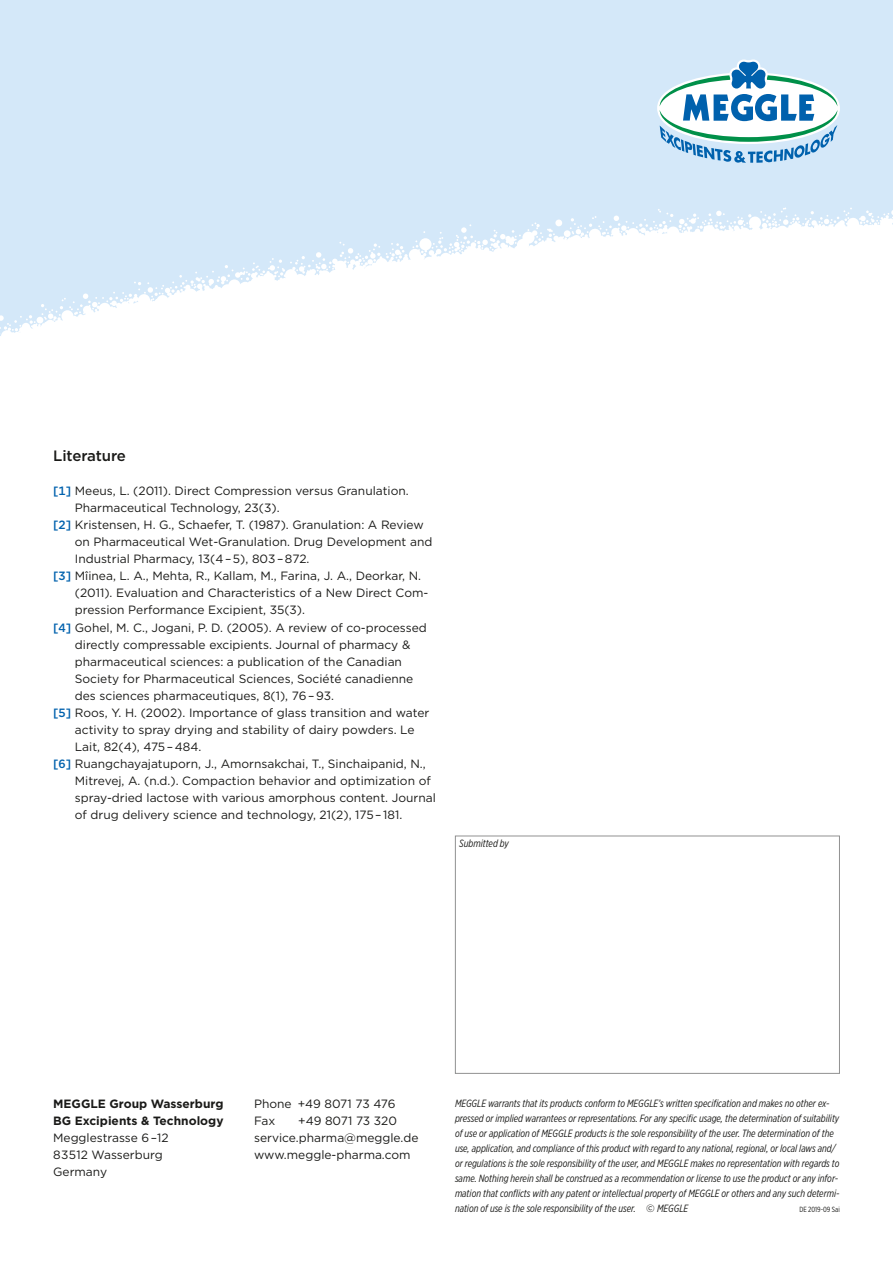
<style>
.page{position:relative;width:893px;height:1263px;background:#fff}
.page>*{position:absolute;margin:0;border:0;box-sizing:border-box;transform-origin:0 0}
.M_Subhead_10pt_4mm_G{font:500 15px "Gotham";letter-spacing:-.005em;color:#1a1a18}
.M_Copy_8pt_4mm_G{font:12px/17px "Gotham";color:#1a1a18}
.M_Copy_Head_8pt_4mm{font:700 12px/17px "Gotham";color:#1a1a18}
.M_Caption_Copy_7pt_1{font:italic 10.5px/15px "Gotham X Narrow";color:#1a1a18}
.M_Caption_Copy_7pt_1-2{font:7.5px "Gotham X Narrow";color:#1a1a18}
.s1{font-weight:500;color:#0061ad}
.s2{font-family:"Gotham";font-style:normal}
</style>
<div class="page">
<div style="left:0;top:0;width:893px;height:357px;background:#d4e8f9"></div>
<svg style="left:0;top:207px;width:893px;height:150px;fill:#fff"></svg>
<svg style="left:657px;top:60px;width:183px;height:103px"></svg>
<div style="left:455px;top:836px;width:385px;height:238px;border:1px solid #919292"></div>
<p class="M_Subhead_10pt_4mm_G" style="left:53px;top:446px;width:74px">Literature</p>
<p class="M_Copy_8pt_4mm_G" style="left:75px;top:482px;width:335px;text-indent:-22px"><span class="s1">[1]</span> Meeus, L. (2011). Direct Compression versus Granulation.<br>Pharmaceutical Technology, 23(3).</p>
<p class="M_Copy_8pt_4mm_G" style="left:75px;top:516px;width:359px;text-indent:-22px"><span class="s1">[2]</span> Kristensen, H. G., Schaefer, T. (1987). Granulation: A Review on Pharmaceutical Wet-Granulation. Drug Development and<br>Industrial Pharmacy, 13(4 – 5), 803 – 872.</p>
<p class="M_Copy_8pt_4mm_G" style="left:75px;top:567px;width:355px;text-indent:-22px"><span class="s1">[3]</span> Mîinea, L. A., Mehta, R., Kallam, M., Farina, J. A., Deorkar, N. (2011). Evaluation and Characteristics of a New Direct Com&shy;pression Performance Excipient, 35(3).</p>
<p class="M_Copy_8pt_4mm_G" style="left:75px;top:618px;width:353px;text-indent:-22px"><span class="s1">[4]</span> Gohel, M. C., Jogani, P. D. (2005). A review of co-processed directly compressable excipients. Journal of pharmacy &amp; pharmaceutical sciences: a publication of the Canadian Society for Pharmaceutical Sciences, Société canadienne des sciences pharmaceutiques, 8(1), 76 – 93.</p>
<p class="M_Copy_8pt_4mm_G" style="left:75px;top:703px;width:356px;text-indent:-22px"><span class="s1">[5]</span> Roos, Y. H. (2002). Importance of glass transition and water activity to spray drying and stability of dairy powders. Le<br>Lait, 82(4), 475 – 484.</p>
<p class="M_Copy_8pt_4mm_G" style="left:75px;top:755px;width:362px;text-indent:-22px"><span class="s1">[6]</span> Ruangchayajatuporn, J., Amornsakchai, T., Sinchaipanid, N., Mitrevej, A. (n.d.). Compaction behavior and optimization of spray-dried lactose with various amorphous content. Journal of drug delivery science and technology, 21(2), 175 – 181.</p>
<p class="M_Caption_Copy_7pt_1" style="left:459px;top:836px;width:51px">Submitted by</p>
<p class="M_Copy_Head_8pt_4mm" style="left:53px;top:1095px;width:172px">MEGGLE Group Wasserburg<br>BG Excipients &amp; Technology</p>
<p class="M_Copy_8pt_4mm_G" style="left:53px;top:1129px;width:117px">Megglestrasse 6 –12</p>
<p class="M_Copy_8pt_4mm_G" style="left:53px;top:1146px;width:111px">83512 Wasserburg</p>
<p class="M_Copy_8pt_4mm_G" style="left:53px;top:1163px;width:56px">Germany</p>
<p class="M_Copy_8pt_4mm_G" style="left:254px;top:1095px;width:143px">Phone +49 8071 73 476</p>
<p class="M_Copy_8pt_4mm_G" style="left:254px;top:1112px;width:23px">Fax</p>
<p class="M_Copy_8pt_4mm_G" style="left:298px;top:1112px;width:100px">+49 8071 73 320</p>
<p class="M_Copy_8pt_4mm_G" style="left:254px;top:1129px;width:166px">service.pharma@meggle.de</p>
<p class="M_Copy_8pt_4mm_G" style="left:254px;top:1146px;width:158px">www.meggle-pharma.com</p>
<p class="M_Caption_Copy_7pt_1" style="left:455px;top:1095px;width:386px">MEGGLE warrants that its products conform to MEGGLE’s written specification and makes no other ex&shy;pressed or implied warrantees or representations. For any specific usage, the determination of suitability of use or application of MEGGLE products is the sole responsibility of the user. The determination of the use, application, and compliance of this product with regard to any national, regional, or local laws and/ or regulations is the sole responsibility of the user, and MEGGLE makes no representation with regards to same. Nothing herein shall be construed as a recommendation or license to use the product or any infor&shy;mation that conflicts with any patent or intellectual property of MEGGLE or others and any such determi&shy;nation of use is the sole responsibility of the user. <span class="s2">©</span> MEGGLE</p>
<p class="M_Caption_Copy_7pt_1-2" style="left:799px;top:1204px;width:42px">DE 2019-09 Sai</p>
</div>
